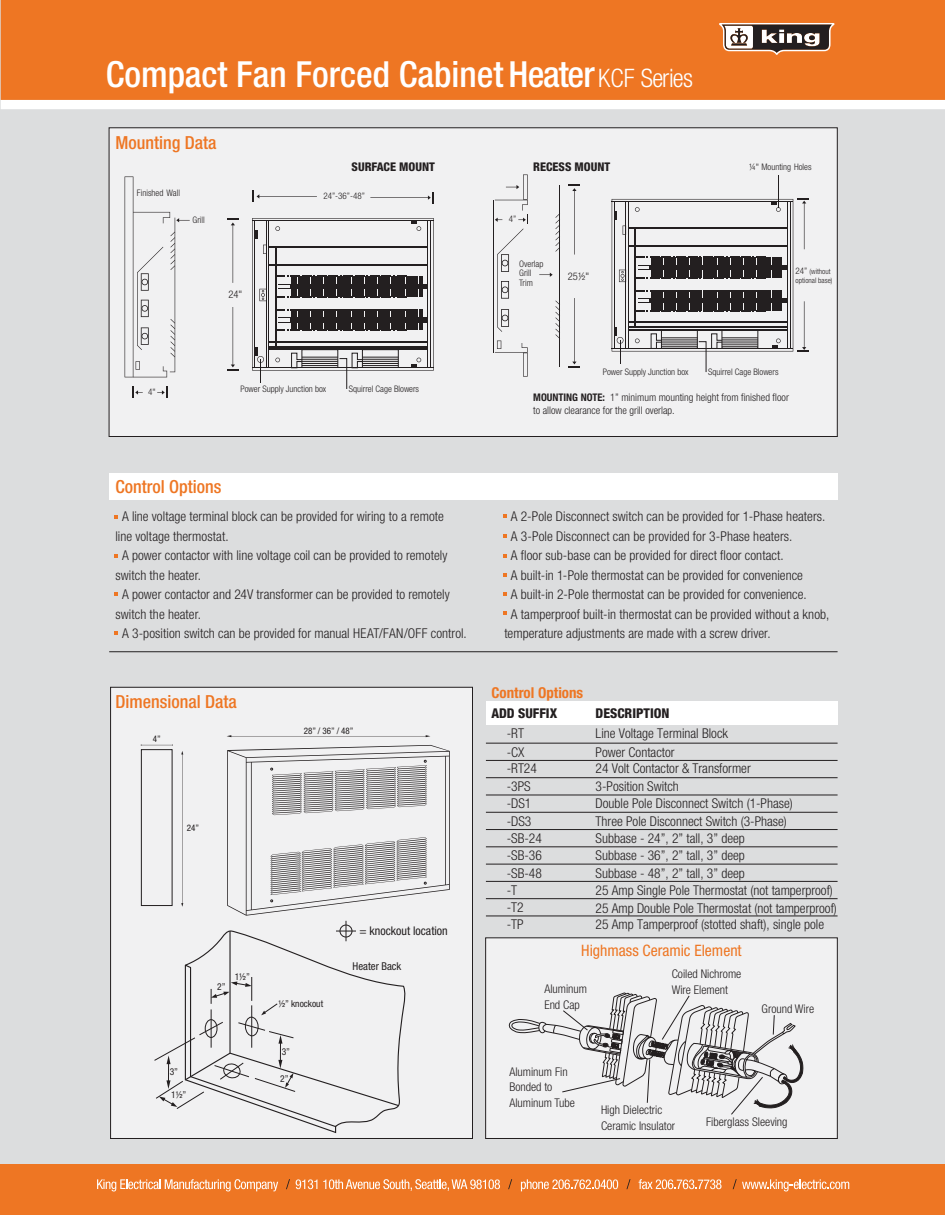
<style>
.page{position:relative;width:945px;height:1215px;background:#fff}
.page>*{position:absolute;margin:0;border:0;box-sizing:border-box;transform-origin:0 0}
.t1{font:500 condensed 36px "Helvetica Neue LT Std";color:#fff}
.t2{font:500 condensed 18px "Helvetica Neue LT Std";color:#ee7623}
.t3{font:condensed 15.75px "Helvetica Neue LT Std";color:#ee7623}
.t4{font:700 condensed 15px "Helvetica Neue LT Std";color:#ee7623}
.t5{font:300 condensed 13.5px/17.2px "Helvetica Neue LT Std";color:#231f20}
.t6{font:800 condensed 13.5px "Helvetica Neue LT Std";color:#231f20}
.t7{font:300 condensed 12px/15.8px "Helvetica Neue LT Std";color:#231f20}
.t8{font:800 condensed 12px "Helvetica Neue LT Std";color:#231f20}
.t9{font:condensed 12px "Helvetica Neue LT Std";color:#231f20}
.t10{font:condensed 10.8px "Helvetica Neue LT Std";color:#231f20}
.t11{font:300 condensed 10.5px/12.6px "Helvetica Neue LT Std";color:#231f20}
.t12{font:condensed 9.45px "Helvetica Neue LT Std";color:#231f20}
.t13{font:300 condensed 9px/9.4px "Helvetica Neue LT Std";color:#231f20}
.t14{font:condensed 9px "Helvetica Neue LT Std";color:#231f20}
.t15{font:300 condensed 7.5px/9px "Helvetica Neue LT Std";color:#231f20}
.s1{font-weight:300;font-size:25.5px}
.s2{font-size:9px}
.s3{font-weight:700}
</style>
<div class="page">
<div style="left:1px;top:0;width:944px;height:1215px;background:#dcddde"></div>
<div style="left:1px;top:1165px;width:944px;height:50px;background:#ee7623"></div>
<svg style="left:97px;top:1179px;width:181px;height:12px"></svg>
<svg style="left:296px;top:1179px;width:21px;height:10px"></svg>
<svg style="left:323px;top:1179px;width:177px;height:12px"></svg>
<svg style="left:521px;top:1179px;width:97px;height:12px"></svg>
<svg style="left:639px;top:1179px;width:83px;height:10px"></svg>
<svg style="left:286px;top:1179px;width:4px;height:10px"></svg>
<svg style="left:508px;top:1179px;width:4px;height:10px"></svg>
<svg style="left:626px;top:1179px;width:5px;height:10px"></svg>
<svg style="left:733px;top:1179px;width:116px;height:12px"></svg>
<div style="left:1px;top:100px;width:944px;height:9px;background:#fff"></div>
<div style="left:1px;top:0;width:944px;height:100px;background:#ee7623"></div>
<svg style="left:719px;top:23px;width:116px;height:32px;background:#967b6a"></svg>
<div style="left:110px;top:687px;width:363px;height:452px;background:#f1f1f2;border:1px solid #231f20"></div>
<div style="left:110px;top:474px;width:728px;height:26px;background:#fff"></div>
<hr style="left:109px;top:651px;width:729px;height:1px;background:#231f20">
<svg style="left:227px;top:735px;width:203px;height:2px"></svg>
<div style="left:109px;top:128px;width:728px;height:309px;background:#f1f1f2;border:1px solid #231f20"></div>
<div style="left:486px;top:701px;width:352px;height:24px;background:#fff"></div>
<hr style="left:486px;top:743px;width:352px;height:1px;background:#231f20">
<hr style="left:486px;top:760px;width:352px;height:1px;background:#231f20">
<hr style="left:486px;top:777px;width:352px;height:1px;background:#231f20">
<hr style="left:486px;top:795px;width:352px;height:1px;background:#231f20">
<hr style="left:486px;top:812px;width:352px;height:1px;background:#231f20">
<hr style="left:486px;top:829px;width:352px;height:1px;background:#231f20">
<hr style="left:486px;top:847px;width:352px;height:1px;background:#231f20">
<hr style="left:486px;top:864px;width:352px;height:1px;background:#231f20">
<hr style="left:486px;top:881px;width:352px;height:1px;background:#231f20">
<hr style="left:486px;top:898px;width:352px;height:1px;background:#231f20">
<hr style="left:486px;top:916px;width:352px;height:1px;background:#231f20">
<div style="left:485px;top:938px;width:353px;height:201px;background:#f1f1f2;border:1px solid #231f20"></div>
<svg style="left:509px;top:993px;width:294px;height:122px"></svg>
<svg style="left:114px;top:515px;width:4px;height:4px"></svg>
<svg style="left:114px;top:592px;width:4px;height:4px"></svg>
<svg style="left:114px;top:554px;width:4px;height:4px"></svg>
<svg style="left:114px;top:631px;width:4px;height:4px"></svg>
<svg style="left:503px;top:514px;width:4px;height:4px"></svg>
<svg style="left:503px;top:592px;width:4px;height:4px"></svg>
<svg style="left:503px;top:534px;width:4px;height:4px"></svg>
<svg style="left:503px;top:554px;width:4px;height:4px"></svg>
<svg style="left:503px;top:573px;width:4px;height:4px"></svg>
<svg style="left:503px;top:612px;width:4px;height:3px"></svg>
<hr style="left:493px;top:200px;width:1px;height:152px;background:#231f20">
<svg style="left:539px;top:273px;width:14px;height:4px"></svg>
<svg style="left:495px;top:175px;width:33px;height:157px"></svg>
<hr style="left:560px;top:185px;width:1px;height:182px;background:#231f20">
<svg style="left:555px;top:213px;width:5px;height:39px"></svg>
<svg style="left:555px;top:301px;width:5px;height:38px"></svg>
<svg style="left:569px;top:184px;width:11px;height:71px"></svg>
<svg style="left:569px;top:298px;width:11px;height:69px"></svg>
<hr style="left:778px;top:175px;width:1px;height:32px;background:#231f20">
<svg style="left:495px;top:341px;width:33px;height:36px"></svg>
<svg style="left:227px;top:219px;width:12px;height:64px"></svg>
<svg style="left:227px;top:307px;width:12px;height:63px"></svg>
<svg style="left:253px;top:191px;width:64px;height:11px"></svg>
<svg style="left:133px;top:386px;width:10px;height:12px"></svg>
<svg style="left:157px;top:387px;width:10px;height:11px"></svg>
<svg style="left:370px;top:192px;width:64px;height:12px"></svg>
<svg style="left:125px;top:177px;width:65px;height:200px"></svg>
<svg style="left:141px;top:744px;width:309px;height:389px"></svg>
<svg style="left:252px;top:218px;width:182px;height:171px"></svg>
<svg style="left:612px;top:199px;width:197px;height:173px"></svg>
<h1 class="t1" style="left:106px;top:53px;width:589px">Compact Fan Forced Cabinet Heater <span class="s1">KCF Series</span></h1>
<h2 class="t2" style="left:116px;top:132px;width:102px">Mounting Data</h2>
<p class="t13" style="left:137px;top:188px;width:45px">Finished Wall</p>
<p class="t13" style="left:193px;top:215px;width:14px">Grill</p>
<p class="t11" style="left:228px;top:288px;width:15px">24"</p>
<p class="t8" style="left:352px;top:159px;width:85px">SURFACE MOUNT</p>
<p class="t13" style="left:323px;top:191px;width:43px">24”-36”-48”</p>
<p class="t13" style="left:509px;top:214px;width:9px">4”</p>
<p class="t8" style="left:533px;top:159px;width:79px">RECESS MOUNT</p>
<p class="t13" style="left:749px;top:162px;width:64px">¼" Mounting Holes</p>
<p class="t13" style="left:519px;top:259px;width:26px">Overlap<br>Grill<br>Trim</p>
<p class="t11" style="left:568px;top:270px;width:23px">25½"</p>
<p class="t15" style="left:796px;top:267px;width:38px"><span class="s2">24”</span> (without optional base)</p>
<p class="t13" style="left:148px;top:387px;width:9px">4"</p>
<p class="t13" style="left:240px;top:384px;width:87px">Power Supply Junction box</p>
<p class="t13" style="left:349px;top:384px;width:72px">Squirrel Cage Blowers</p>
<h2 class="t2" style="left:116px;top:476px;width:107px">Control Options</h2>
<p class="t5" style="left:122px;top:508px;width:323px">A line voltage terminal block can be provided for wiring to a remote</p>
<p class="t5" style="left:116px;top:527px;width:115px">line voltage thermostat.</p>
<p class="t5" style="left:122px;top:547px;width:327px">A power contactor with line voltage coil can be provided to remotely</p>
<p class="t5" style="left:116px;top:566px;width:87px">switch the heater.</p>
<p class="t5" style="left:122px;top:586px;width:329px">A power contactor and 24V transformer can be provided to remotely</p>
<p class="t5" style="left:116px;top:605px;width:87px">switch the heater.</p>
<p class="t5" style="left:122px;top:625px;width:346px">A 3-position switch can be provided for manual HEAT/FAN/OFF control.</p>
<h2 class="t2" style="left:116px;top:691px;width:123px">Dimensional Data</h2>
<p class="t14" style="left:153px;top:734px;width:9px">4”</p>
<p class="t14" style="left:187px;top:823px;width:14px">24”</p>
<p class="t14" style="left:304px;top:725px;width:51px">28” / 36” / 48”</p>
<p class="t12" style="left:170px;top:1066px;width:10px">3”</p>
<p class="t12" style="left:171px;top:1090px;width:17px">1½”</p>
<p class="t12" style="left:217px;top:981px;width:10px">2”</p>
<p class="t12" style="left:235px;top:971px;width:17px">1½”</p>
<p class="t12" style="left:278px;top:998px;width:46px">½” knockout</p>
<p class="t12" style="left:282px;top:1046px;width:10px">3”</p>
<p class="t12" style="left:280px;top:1073px;width:10px">2”</p>
<p class="t9" style="left:359px;top:924px;width:90px">= knockout location</p>
<p class="t10" style="left:353px;top:960px;width:50px">Heater Back</p>
<p class="t13" style="left:603px;top:367px;width:87px">Power Supply Junction box</p>
<p class="t13" style="left:708px;top:367px;width:72px">Squirrel Cage Blowers</p>
<p class="t11" style="left:533px;top:391px;width:257px"><span class="s3">MOUNTING NOTE:</span> 1” minimum mounting height from finished floor to allow clearance for the grill overlap.</p>
<p class="t5" style="left:511px;top:508px;width:316px">A 2-Pole Disconnect switch can be provided for 1-Phase heaters.</p>
<p class="t5" style="left:511px;top:527px;width:283px">A 3-Pole Disconnect can be provided for 3-Phase heaters.</p>
<p class="t5" style="left:511px;top:547px;width:275px">A floor sub-base can be provided for direct floor contact.</p>
<p class="t5" style="left:511px;top:566px;width:294px">A built-in 1-Pole thermostat can be provided for convenience</p>
<p class="t5" style="left:511px;top:586px;width:297px">A built-in 2-Pole thermostat can be provided for convenience.</p>
<p class="t5" style="left:511px;top:605px;width:320px">A tamperproof built-in thermostat can be provided without a knob,</p>
<p class="t5" style="left:504px;top:625px;width:268px">temperature adjustments are made with a screw driver.</p>
<p class="t4" style="left:491px;top:684px;width:93px">Control Options</p>
<p class="t6" style="left:491px;top:705px;width:67px">ADD SUFFIX</p>
<p class="t6" style="left:596px;top:705px;width:75px">DESCRIPTION</p>
<p class="t5" style="left:507px;top:724px;width:19px;line-height:18.9px">-RT -CX</p>
<p class="t5" style="left:507px;top:760px;width:37px">-RT24 -3PS -DS1 -DS3 -SB-24 -SB-36 -SB-48 -T<br>-T2 -TP</p>
<p class="t5" style="left:596px;top:724px;width:134px;line-height:18.9px">Line Voltage Terminal Block<br>Power Contactor</p>
<p class="t5" style="left:596px;top:760px;width:199px">24 Volt Contactor &amp; Transformer<br>3-Position Switch<br>Double Pole Disconnect Switch (1-Phase)<br>Three Pole Disconnect Switch (3-Phase)<br>Subbase - 24”, 2” tall, 3” deep<br>Subbase - 36”, 2” tall, 3” deep<br>Subbase - 48”, 2” tall, 3” deep</p>
<p class="t5" style="left:596px;top:899px;width:243px">25 Amp Double Pole Thermostat (not tamperproof)</p>
<p class="t5" style="left:596px;top:881px;width:239px">25 Amp Single Pole Thermostat (not tamperproof)</p>
<p class="t5" style="left:596px;top:916px;width:230px">25 Amp Tamperproof (stotted shaft), single pole</p>
<p class="t3" style="left:581px;top:941px;width:162px">Highmass Ceramic Element</p>
<p class="t7" style="left:672px;top:966px;width:71px">Coiled Nichrome<br>Wire Element</p>
<p class="t7" style="left:544px;top:981px;width:44px">Aluminum<br>End Cap</p>
<p class="t7" style="left:762px;top:1000px;width:54px">Ground Wire</p>
<p class="t7" style="left:509px;top:1063px;width:67px">Aluminum Fin<br>Bonded to<br>Aluminum Tube</p>
<p class="t7" style="left:601px;top:1102px;width:76px">High Dielectric<br>Ceramic Insulator</p>
<p class="t7" style="left:706px;top:1114px;width:83px">Fiberglass Sleeving</p>
</div>
